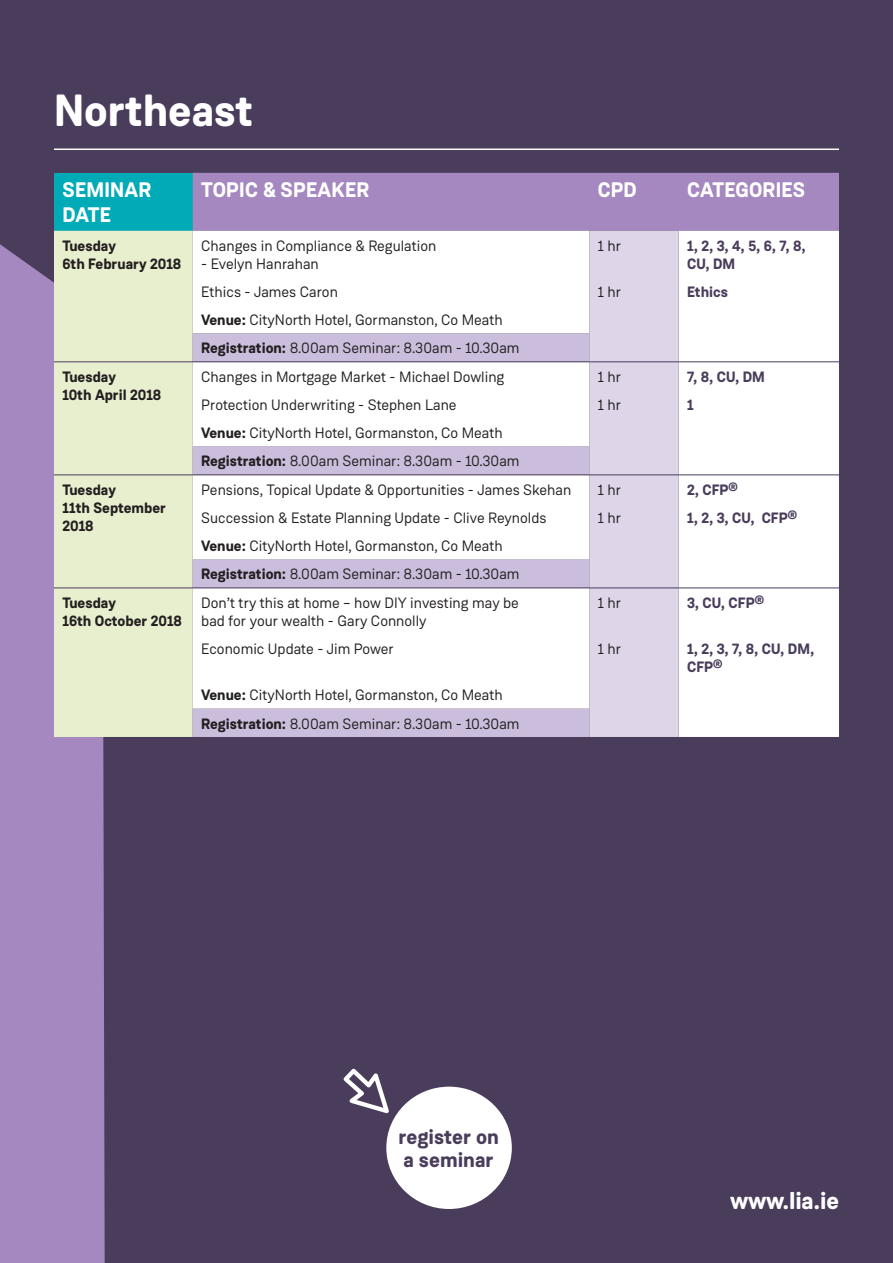
<style>
.page{position:relative;width:893px;height:1263px;background:#4a3d5c}
.page>*{position:absolute;margin:0;border:0;box-sizing:border-box;transform-origin:0 0}
.t1{font:700 45px "Weissenhof Grotesk";color:#fff}
.t2{font:700 24.3px "Weissenhof Grotesk";letter-spacing:-.01em;color:#fff}
.t3{font:700 21px/25.2px "Weissenhof Grotesk";letter-spacing:.01em;color:#fff}
.t4{font:700 21px/23.4px "Weissenhof Grotesk";color:#4a3d5c}
.t5{font:15px/28.2px "Weissenhof Grotesk";color:#231f20}
.t6{font:700 15px/18px "Weissenhof Grotesk";color:#231f20}
.t7{font:700 15px/18px "Weissenhof Grotesk";color:#4a3d5c}
.s1{font-weight:700}
</style>
<div class="page">
<div style="left:0;top:244px;width:105px;height:1019px;background:#a588bf"></div>
<hr style="left:54px;top:149px;width:785px;height:1px;background:#fff">
<div style="left:54px;top:173px;width:139px;height:58px;background:#00aab6"></div>
<div style="left:193px;top:173px;width:646px;height:58px;background:#a588bf"></div>
<div style="left:54px;top:231px;width:139px;height:506px;background:#e8efcf"></div>
<div style="left:193px;top:231px;width:646px;height:506px;background:#fff"></div>
<div style="left:589px;top:231px;width:90px;height:506px;background:#ded5e9"></div>
<svg style="left:193px;top:334px;width:396px;height:403px;background:#efecf4"></svg>
<hr style="left:54px;top:474px;width:139px;height:1px;background:#4a3d5c">
<hr style="left:193px;top:474px;width:396px;height:1px;background:#4a3d5c">
<hr style="left:589px;top:474px;width:90px;height:1px;background:#4a3d5c">
<hr style="left:679px;top:474px;width:160px;height:1px;background:#4a3d5c">
<hr style="left:54px;top:361px;width:139px;height:1px;background:#4a3d5c">
<hr style="left:193px;top:361px;width:396px;height:1px;background:#4a3d5c">
<hr style="left:589px;top:361px;width:90px;height:1px;background:#4a3d5c">
<hr style="left:679px;top:361px;width:160px;height:1px;background:#4a3d5c">
<hr style="left:54px;top:587px;width:139px;height:1px;background:#4a3d5c">
<hr style="left:193px;top:587px;width:396px;height:1px;background:#4a3d5c">
<hr style="left:589px;top:587px;width:90px;height:1px;background:#4a3d5c">
<hr style="left:679px;top:587px;width:160px;height:1px;background:#4a3d5c">
<svg style="left:344px;top:1069px;width:45px;height:44px"></svg>
<div style="left:386px;top:1087px;width:126px;height:122px;background:#fff;border-radius:50%"></div>
<h1 class="t1" style="left:54px;top:82px;width:201px">Northeast</h1>
<h3 class="t3" style="left:63px;top:178px;width:90px">SEMINAR<br>DATE</h3>
<h3 class="t3" style="left:201px;top:178px;width:170px">TOPIC &amp; SPEAKER</h3>
<h3 class="t3" style="left:598px;top:178px;width:40px">CPD</h3>
<h3 class="t3" style="left:687px;top:178px;width:119px">CATEGORIES</h3>
<p class="t6" style="left:63px;top:237px;width:120px">Tuesday<br>6th February 2018</p>
<p class="t5" style="left:201px;top:231px;width:237px">Changes in Compliance &amp; Regulation</p>
<p class="t5" style="left:598px;top:231px;width:25px">1 hr</p>
<p class="t7" style="left:687px;top:237px;width:120px">1, 2, 3, 4, 5, 6, 7, 8,<br>CU, DM</p>
<p class="t5" style="left:201px;top:249px;width:119px">- Evelyn Hanrahan</p>
<p class="t5" style="left:201px;top:277px;width:138px">Ethics - James Caron</p>
<p class="t5" style="left:598px;top:277px;width:25px">1 hr</p>
<p class="t7" style="left:687px;top:283px;width:42px">Ethics</p>
<p class="t5" style="left:201px;top:306px;width:320px"><span class="s1">Venue:</span> CityNorth Hotel, Gormanston, Co Meath<br><span class="s1">Registration:</span> 8.00am Seminar: 8.30am - 10.30am</p>
<p class="t6" style="left:63px;top:368px;width:100px">Tuesday<br>10th April 2018</p>
<p class="t5" style="left:201px;top:362px;width:305px">Changes in Mortgage Market - Michael Dowling</p>
<p class="t5" style="left:598px;top:362px;width:25px">1 hr</p>
<p class="t7" style="left:687px;top:368px;width:79px">7, 8, CU, DM</p>
<p class="t5" style="left:201px;top:390px;width:257px">Protection Underwriting - Stephen Lane</p>
<p class="t5" style="left:598px;top:390px;width:25px">1 hr</p>
<p class="t7" style="left:687px;top:396px;width:8px">1</p>
<p class="t5" style="left:201px;top:419px;width:320px"><span class="s1">Venue:</span> CityNorth Hotel, Gormanston, Co Meath<br><span class="s1">Registration:</span> 8.00am Seminar: 8.30am - 10.30am</p>
<p class="t6" style="left:63px;top:481px;width:105px">Tuesday<br>11th September<br>2018</p>
<p class="t5" style="left:201px;top:475px;width:372px">Pensions, Topical Update &amp; Opportunities - James Skehan</p>
<p class="t5" style="left:598px;top:475px;width:25px">1 hr</p>
<p class="t7" style="left:687px;top:481px;width:52px">2, CFP®</p>
<p class="t5" style="left:201px;top:504px;width:347px">Succession &amp; Estate Planning Update - Clive Reynolds</p>
<p class="t5" style="left:598px;top:504px;width:25px">1 hr</p>
<p class="t7" style="left:687px;top:509px;width:112px">1, 2, 3, CU, CFP®</p>
<p class="t5" style="left:201px;top:532px;width:320px"><span class="s1">Venue:</span> CityNorth Hotel, Gormanston, Co Meath<br><span class="s1">Registration:</span> 8.00am Seminar: 8.30am - 10.30am</p>
<p class="t6" style="left:63px;top:594px;width:121px">Tuesday<br>16th October 2018</p>
<p class="t5" style="left:201px;top:593px;width:319px;line-height:18px">Don’t try this at home – how DIY investing may be bad for your wealth - Gary Connolly</p>
<p class="t5" style="left:598px;top:588px;width:25px">1 hr</p>
<p class="t7" style="left:687px;top:594px;width:78px">3, CU, CFP®</p>
<p class="t5" style="left:201px;top:635px;width:194px">Economic Update - Jim Power</p>
<p class="t5" style="left:598px;top:635px;width:25px">1 hr</p>
<p class="t7" style="left:687px;top:640px;width:129px">1, 2, 3, 7, 8, CU, DM,<br>CFP®</p>
<p class="t5" style="left:201px;top:681px;width:320px"><span class="s1">Venue:</span> CityNorth Hotel, Gormanston, Co Meath<br><span class="s1">Registration:</span> 8.00am Seminar: 8.30am - 10.30am</p>
<h3 class="t4" style="left:398px;top:1125px;width:102px">register on a seminar</h3>
<h2 class="t2" style="left:730px;top:1185px;width:110px">www.lia.ie</h2>
</div>
